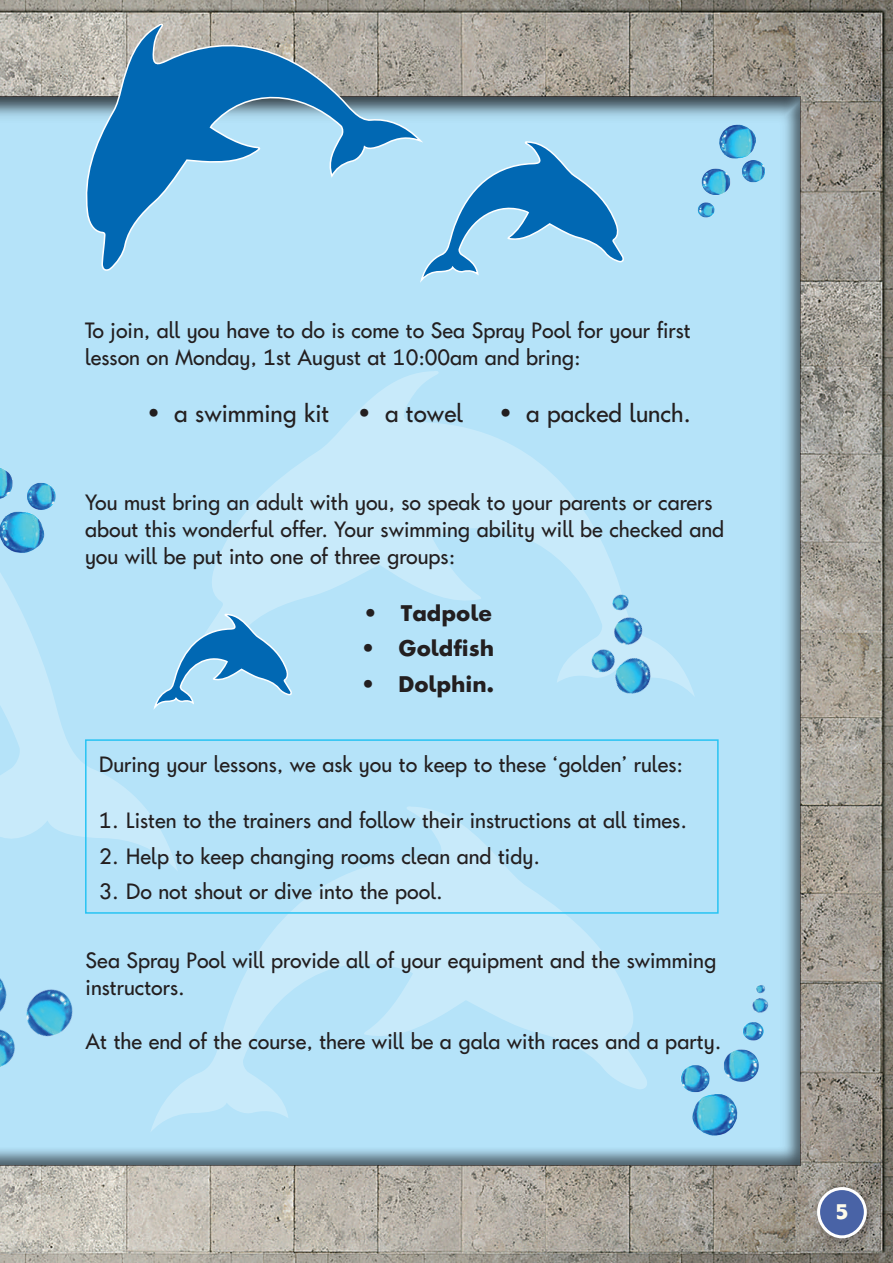
<style>
.page{position:relative;width:893px;height:1263px;background:#fff}
.page>*{position:absolute;margin:0;border:0;box-sizing:border-box;transform-origin:0 0}
.t1{font:25.5px "Keystageone Regular 2";color:#231f20}
.t2{font:22.5px/27px "Keystageone Regular 2";color:#231f20}
.t3{font:22.5px "Keystageone Bold 2";color:#231f20}
.t4{font:21px "Keystageone Bold 4";color:#fefbea}
</style>
<div class="page">
<img style="left:0;top:0;width:893px;height:1263px">
<div style="left:0;top:96px;width:801px;height:1070px;background:#231f20;opacity:.75"></div>
<svg style="left:150px;top:805px;width:499px;height:328px;background:#bbe5f9"></svg>
<svg style="left:0;top:314px;width:178px;height:557px;background:#b9e4f9"></svg>
<svg style="left:197px;top:370px;width:498px;height:327px;background:#bbe5f9"></svg>
<svg style="left:418px;top:142px;width:206px;height:144px;background:#7fbde3"></svg>
<svg style="left:83px;top:23px;width:343px;height:249px;background:#7fb2d0"></svg>
<img style="left:0;top:893px;width:79px;height:202px">
<img style="left:609px;top:1009px;width:213px;height:213px">
<img style="left:742px;top:969px;width:57px;height:50px">
<img style="left:0;top:426px;width:128px;height:213px">
<img style="left:651px;top:54px;width:174px;height:174px">
<img style="left:513px;top:555px;width:241px;height:242px">
<svg style="left:152px;top:614px;width:140px;height:99px;background:#86c1e5"></svg>
<div style="left:85px;top:739px;width:634px;height:175px;border:2px solid #27c3f3"></div>
<div style="left:811px;top:1181px;width:68px;height:69px;background:#231f20;opacity:.35"></div>
<div style="left:819px;top:1188px;width:46px;height:49px;background:#4963a6;border-radius:50%"></div>
<div style="left:817px;top:1187px;width:50px;height:51px;border:3px solid #fff;border-radius:50%"></div>
<p class="t2" style="left:85px;top:318px;width:607px">To join, all you have to do is come to Sea Spray Pool for your first lesson on Monday, 1st August at 10:00am and bring:</p>
<p class="t1" style="left:148px;top:401px;width:317px">• a swimming kit • a towel</p>
<p class="t1" style="left:500px;top:401px;width:193px">• a packed lunch.</p>
<p class="t2" style="left:85px;top:490px;width:641px">You must bring an adult with you, so speak to your parents or carers about this wonderful offer. Your swimming ability will be checked and you will be put into one of three groups:</p>
<p class="t3" style="left:364px;top:603px;width:130px">• Tadpole</p>
<p class="t3" style="left:362px;top:638px;width:134px">• Goldfish</p>
<p class="t3" style="left:361px;top:674px;width:134px">• Dolphin.</p>
<p class="t2" style="left:99px;top:752px;width:585px">During your lessons, we ask you to keep to these ‘golden’ rules:</p>
<p class="t2" style="left:99px;top:809px;width:589px">1. Listen to the trainers and follow their instructions at all times.</p>
<p class="t2" style="left:99px;top:844px;width:442px">2. Help to keep changing rooms clean and tidy.</p>
<p class="t2" style="left:99px;top:880px;width:345px">3. Do not shout or dive into the pool.</p>
<p class="t2" style="left:86px;top:948px;width:632px">Sea Spray Pool will provide all of your equipment and the swimming instructors.</p>
<p class="t2" style="left:86px;top:1029px;width:637px">At the end of the course, there will be a gala with races and a party.</p>
<p class="t4" style="left:835px;top:1203px;width:16px">5</p>
</div>
